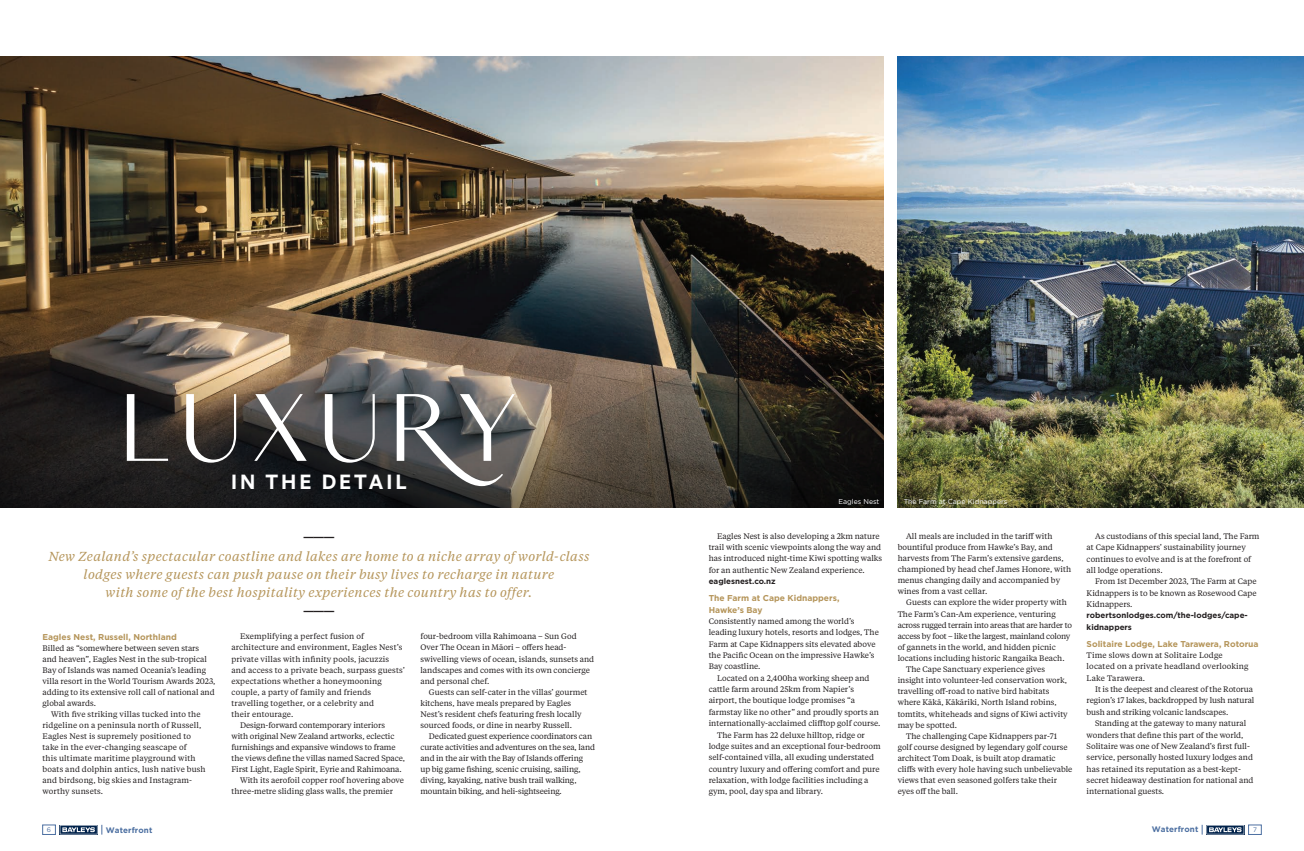
<style>
.page{position:relative;width:1304px;height:851px;background:#fff}
.page>*{position:absolute;margin:0;border:0;box-sizing:border-box;transform-origin:0 0}
.t1{font:95.3px "Chequers DEMO";letter-spacing:.08em;color:#fff}
.t2{font:600 20px "General Sans";letter-spacing:.15em;color:#fff}
.t3{font:italic 13px/18px "Tiempos Text";letter-spacing:.025em;color:#b5955a;text-align:center}
.t4{font:700 12px "Graphik";color:#231f20}
.t5{font:700 8.5px/11.3px "Gotham";color:#b5955a}
.t6{font:8px/11.4px "Tiempos Text";color:#231f20}
.t7{font:8px "Tiempos Text";letter-spacing:-.025em;color:#231f20}
.t8{font:700 8px/11.4px "Gotham";color:#231f20}
.t9{font:700 8px "Gotham";letter-spacing:.02em;color:#4c6fa1}
.t10{font:7px "Gotham";color:#fff}
.t11{font:6.5px "Gotham";color:#4c6fa1}
</style>
<div class="page">
<img style="left:0;top:57px;width:883px;height:314px">
<svg style="left:60px;top:824px;width:43px;height:10px"></svg>
<svg style="left:1202px;top:824px;width:42px;height:10px"></svg>
<svg style="left:0;top:371px;width:883px;height:136px;background:#3e3a34"></svg>
<img style="left:898px;top:57px;width:406px;height:450px">
<h1 class="t1" style="left:119px;top:367px;width:401px">LUXURY</h1>
<h2 class="t2" style="left:231px;top:469px;width:177px">IN THE DETAIL</h2>
<h3 class="t4" style="left:303px;top:527px;width:33px">———</h3>
<h3 class="t3" style="left:48px;top:546px;width:543px">New Zealand’s spectacular coastline and lakes are home to a niche array of world-class lodges where guests can push pause on their busy lives to recharge in nature<br>with some of the best hospitality experiences the country has to offer.</h3>
<h3 class="t4" style="left:303px;top:601px;width:33px">———</h3>
<p class="t5" style="left:43px;top:631px;width:136px">Eagles Nest, Russell, Northland</p>
<p class="t6" style="left:43px;top:642px;width:158px">Billed as “somewhere between seven stars</p>
<p class="t6" style="left:43px;top:653px;width:166px">and heaven”, Eagles Nest in the sub-tropical</p>
<p class="t6" style="left:43px;top:664px;width:165px">Bay of Islands was named Oceania’s leading</p>
<p class="t6" style="left:43px;top:675px;width:174px">villa resort in the World Tourism Awards 2023,</p>
<p class="t6" style="left:43px;top:686px;width:174px">adding to its extensive roll call of national and</p>
<p class="t6" style="left:43px;top:697px;width:55px">global awards.</p>
<p class="t6" style="left:51px;top:708px;width:151px">With five striking villas tucked into the</p>
<p class="t6" style="left:43px;top:719px;width:160px">ridgeline on a peninsula north of Russell,</p>
<p class="t6" style="left:43px;top:730px;width:150px">Eagles Nest is supremely positioned to</p>
<p class="t6" style="left:43px;top:741px;width:146px">take in the ever-changing seascape of</p>
<p class="t6" style="left:43px;top:752px;width:155px">this ultimate maritime playground with</p>
<p class="t6" style="left:43px;top:763px;width:165px">boats and dolphin antics, lush native bush</p>
<p class="t6" style="left:43px;top:774px;width:151px">and birdsong, big skies and Instagram-</p>
<p class="t6" style="left:43px;top:785px;width:62px">worthy sunsets.</p>
<p class="t6" style="left:240px;top:630px;width:126px">Exemplifying a perfect fusion of</p>
<p class="t6" style="left:231px;top:641px;width:172px">architecture and environment, Eagles Nest’s</p>
<p class="t6" style="left:231px;top:652px;width:159px">private villas with infinity pools, jacuzzis</p>
<p class="t6" style="left:231px;top:663px;width:175px">and access to a private beach, surpass guests’</p>
<p class="t6" style="left:231px;top:674px;width:152px">expectations whether a honeymooning</p>
<p class="t6" style="left:231px;top:685px;width:141px">couple, a party of family and friends</p>
<p class="t6" style="left:231px;top:696px;width:144px">travelling together, or a celebrity and</p>
<p class="t6" style="left:231px;top:707px;width:63px">their entourage.</p>
<p class="t6" style="left:240px;top:718px;width:146px">Design-forward contemporary interiors</p>
<p class="t6" style="left:231px;top:730px;width:164px">with original New Zealand artworks, eclectic</p>
<p class="t6" style="left:231px;top:741px;width:166px">furnishings and expansive windows to frame</p>
<p class="t6" style="left:231px;top:752px;width:175px">the views define the villas named Sacred Space,</p>
<p class="t6" style="left:231px;top:763px;width:172px">First Light, Eagle Spirit, Eyrie and Rahimoana.</p>
<p class="t6" style="left:240px;top:774px;width:166px">With its aerofoil copper roof hovering above</p>
<p class="t6" style="left:231px;top:785px;width:163px">three-metre sliding glass walls, the premier</p>
<p class="t6" style="left:420px;top:630px;width:175px;line-height:11.1px">four-bedroom villa Rahimoana – Sun God Over The Ocean in Māori – offers head&shy;swivelling views of ocean, islands, sunsets and landscapes and comes with its own concierge and personal chef.</p>
<p class="t6" style="left:420px;top:685px;width:169px;line-height:11.1px;text-indent:9px">Guests can self-cater in the villas’ gourmet kitchens, have meals prepared by Eagles Nest’s resident chefs featuring fresh locally sourced foods, or dine in nearby Russell.</p>
<p class="t6" style="left:420px;top:730px;width:176px;line-height:11.1px;text-indent:9px">Dedicated guest experience coordinators can curate activities and adventures on the sea, land and in the air with the Bay of Islands offering<br>up big game fishing, scenic cruising, sailing, diving, kayaking, native bush trail walking, mountain biking, and heli-sightseeing.</p>
<p class="t10" style="left:838px;top:496px;width:42px">Eagles Nest</p>
<p class="t10" style="left:904px;top:496px;width:105px">The Farm at Cape Kidnappers</p>
<p class="t6" style="left:709px;top:529px;width:175px;text-indent:9px">Eagles Nest is also developing a 2km nature trail with scenic viewpoints along the way and has introduced night-time Kiwi spotting walks for an authentic New Zealand experience.</p>
<p class="t8" style="left:709px;top:575px;width:69px">eaglesnest.co.nz</p>
<p class="t5" style="left:709px;top:592px;width:132px">The Farm at Cape Kidnappers,<br>Hawke’s Bay</p>
<p class="t6" style="left:709px;top:615px;width:172px">Consistently named among the world’s leading luxury hotels, resorts and lodges, The Farm at Cape Kidnappers sits elevated above the Pacific Ocean on the impressive Hawke’s Bay coastline.</p>
<p class="t6" style="left:717px;top:671px;width:154px">Located on a 2,400ha working sheep and</p>
<p class="t6" style="left:709px;top:683px;width:147px">cattle farm around 25km from Napier’s</p>
<p class="t6" style="left:709px;top:694px;width:148px">airport, the boutique lodge promises “a</p>
<p class="t6" style="left:709px;top:705px;width:172px">farmstay like no other” and proudly sports an</p>
<p class="t6" style="left:709px;top:717px;width:173px">internationally-acclaimed clifftop golf course.</p>
<p class="t6" style="left:717px;top:728px;width:149px">The Farm has 22 deluxe hilltop, ridge or</p>
<p class="t6" style="left:709px;top:739px;width:173px">lodge suites and an exceptional four-bedroom</p>
<p class="t6" style="left:709px;top:751px;width:167px">self-contained villa, all exuding understated</p>
<p class="t6" style="left:709px;top:762px;width:173px">country luxury and offering comfort and pure</p>
<p class="t6" style="left:709px;top:774px;width:161px">relaxation, with lodge facilities including a</p>
<p class="t6" style="left:709px;top:785px;width:116px">gym, pool, day spa and library.</p>
<p class="t6" style="left:898px;top:530px;width:175px;line-height:11.1px;text-indent:9px">All meals are included in the tariff with bountiful produce from Hawke’s Bay, and harvests from The Farm’s extensive gardens, championed by head chef James Honore, with menus changing daily and accompanied by wines from a vast cellar.</p>
<p class="t6" style="left:906px;top:596px;width:162px">Guests can explore the wider property with</p>
<p class="t6" style="left:898px;top:607px;width:160px">The Farm’s Can-Am experience, venturing</p>
<p class="t7" style="left:898px;top:619px;width:176px">across rugged terrain into areas that are harder to</p>
<p class="t7" style="left:898px;top:630px;width:174px">access by foot – like the largest, mainland colony</p>
<p class="t6" style="left:898px;top:641px;width:160px">of gannets in the world, and hidden picnic</p>
<p class="t6" style="left:898px;top:652px;width:168px">locations including historic Rangaika Beach.</p>
<p class="t6" style="left:906px;top:663px;width:140px">The Cape Sanctuary experience gives</p>
<p class="t6" style="left:898px;top:674px;width:171px">insight into volunteer-led conservation work,</p>
<p class="t6" style="left:898px;top:685px;width:153px">travelling off-road to native bird habitats</p>
<p class="t6" style="left:898px;top:696px;width:161px">where Kākā, Kākāriki, North Island robins,</p>
<p class="t6" style="left:898px;top:707px;width:172px">tomtits, whiteheads and signs of Kiwi activity</p>
<p class="t6" style="left:898px;top:718px;width:61px">may be spotted.</p>
<p class="t6" style="left:906px;top:729px;width:152px">The challenging Cape Kidnappers par-71</p>
<p class="t6" style="left:898px;top:741px;width:172px">golf course designed by legendary golf course</p>
<p class="t6" style="left:898px;top:752px;width:160px">architect Tom Doak, is built atop dramatic</p>
<p class="t6" style="left:898px;top:763px;width:176px">cliffs with every hole having such unbelievable</p>
<p class="t6" style="left:898px;top:774px;width:161px">views that even seasoned golfers take their</p>
<p class="t6" style="left:898px;top:785px;width:62px">eyes off the ball.</p>
<p class="t6" style="left:1087px;top:530px;width:174px;text-indent:9px">As custodians of this special land, The Farm at Cape Kidnappers’ sustainability journey continues to evolve and is at the forefront of all lodge operations.</p>
<p class="t6" style="left:1087px;top:575px;width:171px;text-align:justify;text-indent:9px">From 1st December 2023, The Farm at Cape Kidnappers is to be known as Rosewood Cape Kidnappers.</p>
<p class="t8" style="left:1087px;top:609px;width:163px">robertsonlodges.com/the-lodges/cape&shy;kidnappers</p>
<p class="t5" style="left:1087px;top:637px;width:173px">Solitaire Lodge, Lake Tarawera, Rotorua</p>
<p class="t6" style="left:1087px;top:649px;width:163px">Time slows down at Solitaire Lodge located on a private headland overlooking<br>Lake Tarawera.</p>
<p class="t6" style="left:1087px;top:683px;width:169px;text-indent:9px">It is the deepest and clearest of the Rotorua region’s 17 lakes, backdropped by lush natural bush and striking volcanic landscapes.</p>
<p class="t6" style="left:1087px;top:717px;width:168px;text-indent:9px">Standing at the gateway to many natural wonders that define this part of the world, Solitaire was one of New Zealand’s first full&shy;service, personally hosted luxury lodges and has retained its reputation as a best-kept&shy;secret hideaway destination for national and international guests.</p>
<p class="t11" style="left:47px;top:825px;width:6px">6</p>
<p class="t9" style="left:106px;top:824px;width:48px">Waterfront</p>
<p class="t9" style="left:1152px;top:823px;width:48px">Waterfront</p>
<p class="t11" style="left:1253px;top:825px;width:5px">7</p>
</div>
